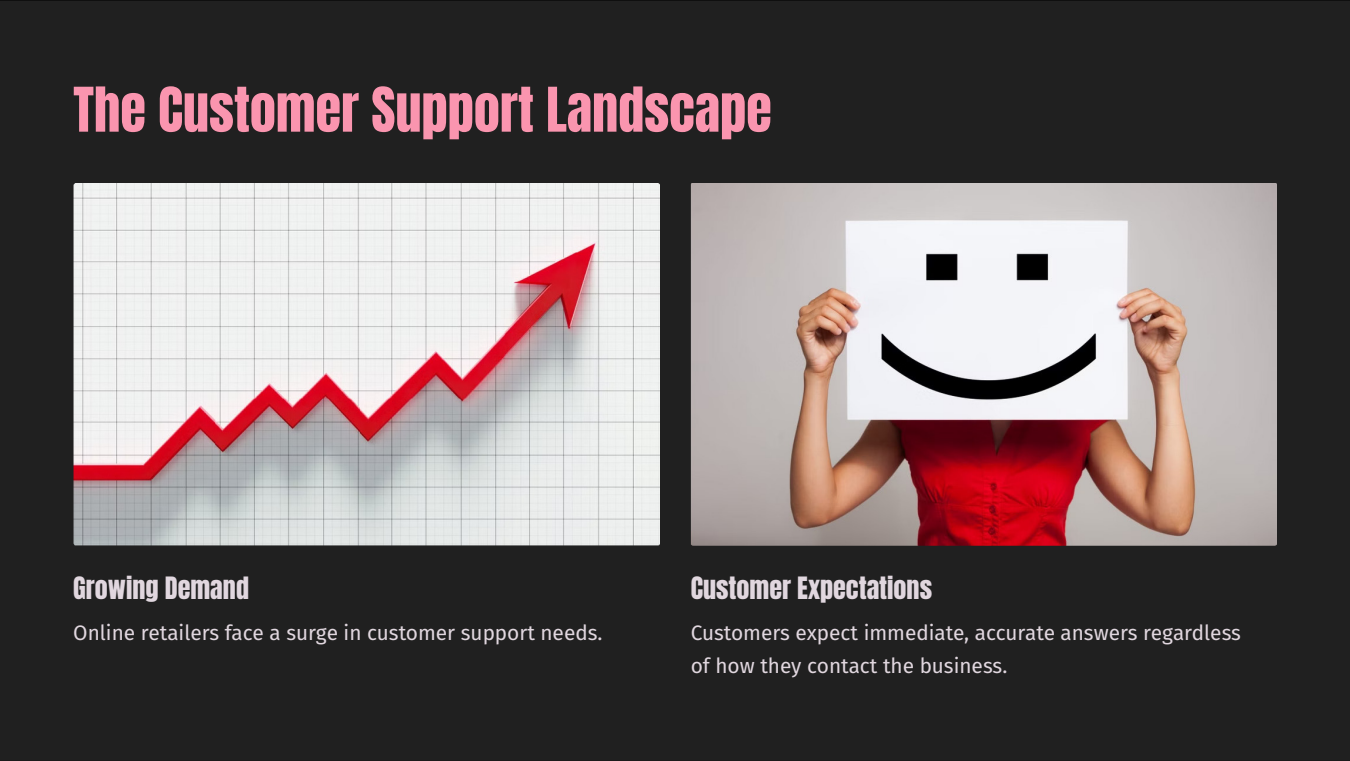
<style>
.page{position:relative;width:1350px;height:761px;background:#202020}
.page>*{position:absolute;margin:0;border:0;box-sizing:border-box;transform-origin:0 0}
.t1{font:52.35px "Anton";color:#fa95af}
.t2{font:26.1px "Anton";color:#e1d7df}
.t3{font:20.85px/32.5px "Fira Sans";color:#e1d7df}
</style>
<div class="page">
<img style="left:73px;top:183px;width:586px;height:363px">
<img style="left:691px;top:183px;width:586px;height:363px">
<h1 class="t1" style="left:73px;top:83px;width:700px">The Customer Support Landscape</h1>
<p class="t2" style="left:73px;top:574px;width:177px">Growing Demand</p>
<p class="t3" style="left:73px;top:616px;width:531px">Online retailers face a surge in customer support needs.</p>
<p class="t2" style="left:691px;top:574px;width:243px">Customer Expectations</p>
<p class="t3" style="left:691px;top:616px;width:552px">Customers expect immediate, accurate answers regardless of how they contact the business.</p>
</div>
